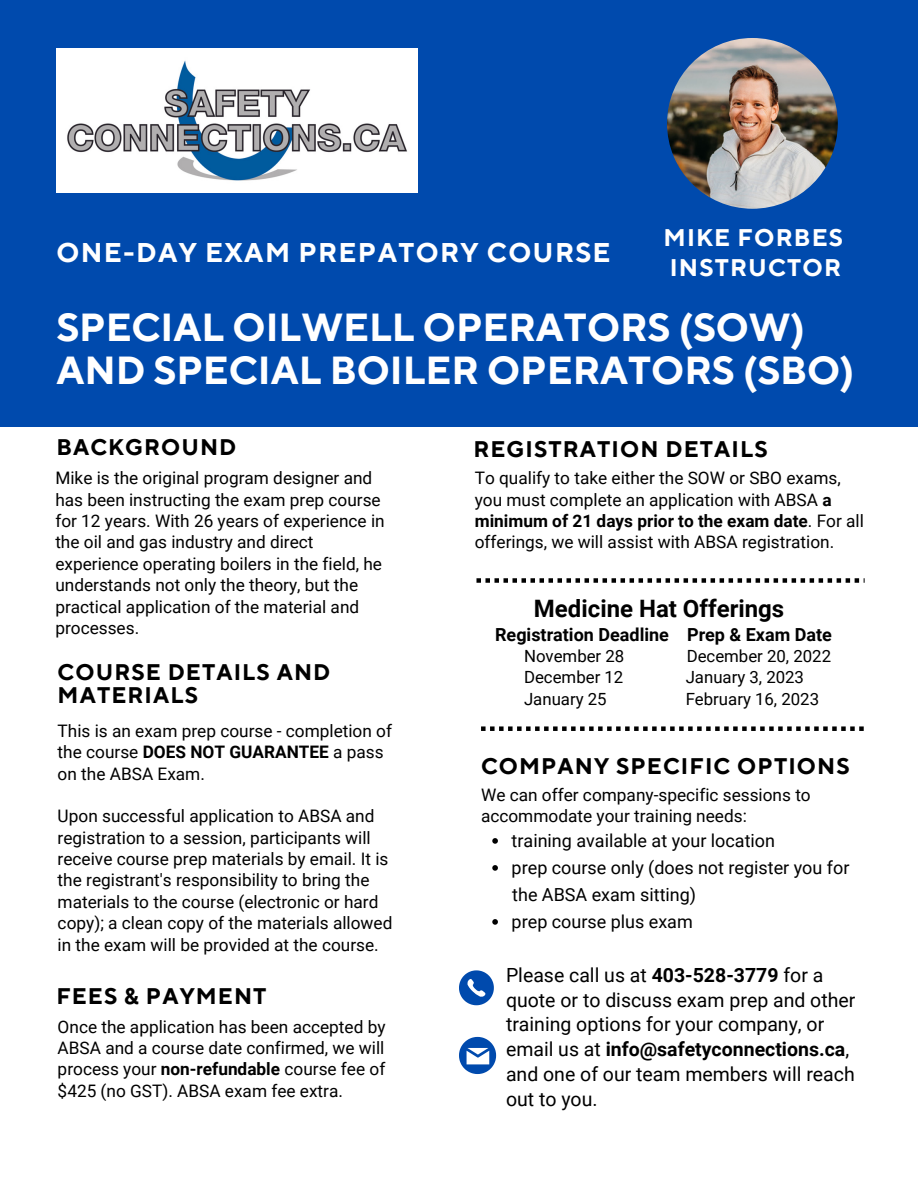
<style>
.page{position:relative;width:918px;height:1188px;background:#fff}
.page>*{position:absolute;margin:0;border:0;box-sizing:border-box;transform-origin:0 0}
.t1{font:700 39px/42.8px "TT Norms Pro";color:#fff}
.t2{font:700 27px "TT Norms Pro";letter-spacing:.05em;color:#fff}
.t3{font:700 24px/30.3px "TT Norms Pro";letter-spacing:.05em;color:#fff}
.t4{font:700 24px "Roboto";color:#000}
.t5{font:700 22.5px/22.5px "TT Norms Pro";letter-spacing:.05em;color:#000}
.t6{font:19.5px/24.8px "Roboto";color:#000}
.t7{font:18px/27px "Roboto";color:#000}
.t8{font:700 18px "Roboto";color:#000}
.t9{font:17.25px/21.3px "Roboto";color:#000}
.t10{font:16.8px "Roboto";color:#000}
.s1{font-weight:700}
</style>
<div class="page">
<div style="left:0;top:0;width:918px;height:427px;background:#004aad"></div>
<svg style="left:459px;top:970px;width:35px;height:35px"></svg>
<svg style="left:459px;top:1037px;width:37px;height:37px"></svg>
<img style="left:56px;top:48px;width:361px;height:144px">
<img style="left:667px;top:38px;width:171px;height:171px;border-radius:50%">
<svg style="left:492px;top:838px;width:6px;height:6px"></svg>
<svg style="left:492px;top:865px;width:6px;height:6px"></svg>
<svg style="left:492px;top:919px;width:6px;height:6px"></svg>
<svg style="left:481px;top:726px;width:383px;height:5px"></svg>
<svg style="left:476px;top:578px;width:389px;height:5px"></svg>
<h2 class="t2" style="left:56px;top:236px;width:556px">ONE-DAY EXAM PREPATORY COURSE</h2>
<h3 class="t3" style="left:664px;top:223px;width:181px">MIKE FORBES<br>INSTRUCTOR</h3>
<h1 class="t1" style="left:56px;top:308px;width:800px">SPECIAL OILWELL OPERATORS (SOW)<br>AND SPECIAL BOILER OPERATORS (SBO)</h1>
<h3 class="t5" style="left:56px;top:436px;width:181px">BACKGROUND</h3>
<p class="t9" style="left:55px;top:468px;width:331px">Mike is the original program designer and has been instructing the exam prep course for 12 years. With 26 years of experience in the oil and gas industry and direct experience operating boilers in the field, he understands not only the theory, but the practical application of the material and processes.</p>
<h3 class="t5" style="left:58px;top:662px;width:274px">COURSE DETAILS AND<br>MATERIALS</h3>
<p class="t9" style="left:58px;top:720px;width:336px">This is an exam prep course - completion of the course <span class="s1">DOES NOT GUARANTEE</span> a pass on the ABSA Exam.</p>
<p class="t9" style="left:58px;top:806px;width:336px">Upon successful application to ABSA and registration to a session, participants will receive course prep materials by email. It is the registrant's responsibility to bring the materials to the course (electronic or hard copy); a clean copy of the materials allowed in the exam will be provided at the course.</p>
<h3 class="t5" style="left:56px;top:986px;width:212px">FEES &amp; PAYMENT</h3>
<p class="t9" style="left:58px;top:1016px;width:329px;text-align:justify">Once the application has been accepted by ABSA and a course date confirmed, we will process your <span class="s1">non-refundable</span> course fee of $425 (no GST). ABSA exam fee extra.</p>
<h3 class="t5" style="left:474px;top:439px;width:295px">REGISTRATION DETAILS</h3>
<p class="t9" style="left:475px;top:468px;width:391px">To qualify to take either the SOW or SBO exams, you must complete an application with ABSA <span class="s1">a minimum of 21 days prior to the exam date</span>. For all offerings, we will assist with ABSA registration.</p>
<h3 class="t4" style="left:534px;top:595px;width:252px">Medicine Hat Offerings</h3>
<p class="t8" style="left:495px;top:624px;width:338px">Registration Deadline Prep &amp; Exam Date</p>
<p class="t10" style="left:524px;top:646px;width:102px">November 28</p>
<p class="t10" style="left:687px;top:646px;width:146px">December 20, 2022</p>
<p class="t10" style="left:524px;top:668px;width:101px">December 12</p>
<p class="t10" style="left:686px;top:668px;width:120px">January 3, 2023</p>
<p class="t10" style="left:524px;top:689px;width:84px">January 25</p>
<p class="t10" style="left:686px;top:689px;width:135px">February 16, 2023</p>
<h3 class="t5" style="left:481px;top:755px;width:370px">COMPANY SPECIFIC OPTIONS</h3>
<p class="t9" style="left:481px;top:784px;width:331px">We can offer company-specific sessions to accommodate your training needs:</p>
<p class="t7" style="left:512px;top:827px;width:339px">training available at your location<br>prep course only (does not register you for</p>
<p class="t7" style="left:512px;top:908px;width:183px">prep course plus exam</p>
<p class="t7" style="left:512px;top:881px;width:185px">the ABSA exam sitting)</p>
<p class="t6" style="left:506px;top:963px;width:351px">Please call us at <span class="s1">403-528-3779</span> for a quote or to discuss exam prep and other training options for your company, or email us at <span class="s1">info@safetyconnections.ca</span>, and one of our team members will reach out to you.</p>
</div>
